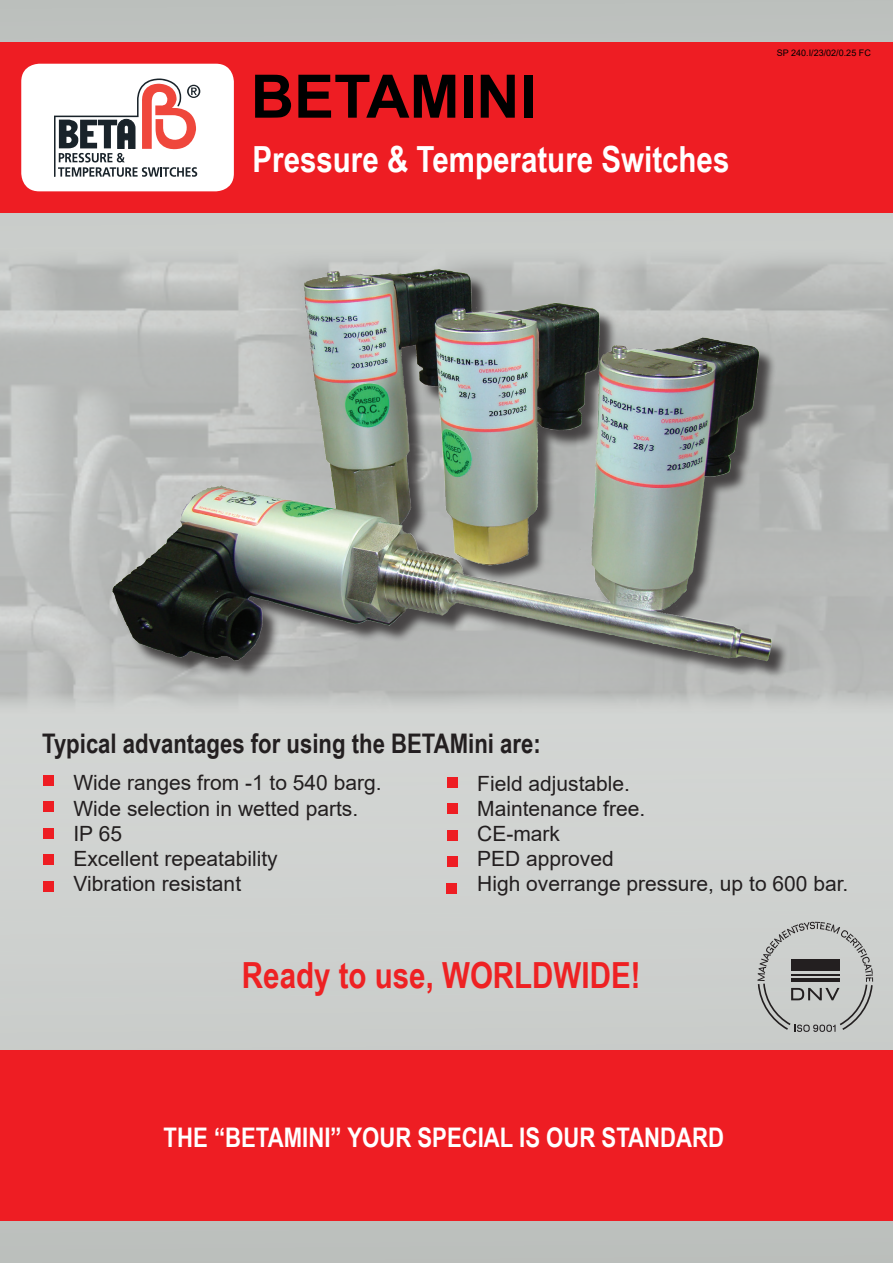
<style>
.page{position:relative;width:893px;height:1263px;background:#fff}
.page>*{position:absolute;margin:0;border:0;box-sizing:border-box;transform-origin:0 0}
.t1{font:700 60px "Arial";color:#000}
.t2{font:700 36px "Arial Narrow";color:#fff}
.t3{font:700 36px "Arial Narrow";color:#ee2123}
.t4{font:700 27px "Arial Narrow";color:#231f20}
.t5{font:700 27px "Arial Narrow";color:#fff}
.t6{font:21px/25.2px "Arial";color:#231f20}
.t7{font:9px "Arial";color:#000}
</style>
<div class="page">
<img style="left:11px;top:0;width:882px;height:1263px">
<div style="left:0;top:43px;width:893px;height:170px;background:#ee1d23"></div>
<div style="left:447px;top:777px;width:11px;height:11px;background:#ee1d23"></div>
<div style="left:447px;top:803px;width:11px;height:11px;background:#ee1d23"></div>
<div style="left:447px;top:829px;width:11px;height:11px;background:#ee1d23"></div>
<div style="left:447px;top:856px;width:11px;height:11px;background:#ee1d23"></div>
<div style="left:0;top:1050px;width:893px;height:170px;background:#ee1d23"></div>
<div style="left:446px;top:883px;width:11px;height:11px;background:#ee1d23"></div>
<div style="left:43px;top:775px;width:11px;height:11px;background:#ee1d23"></div>
<div style="left:43px;top:801px;width:11px;height:11px;background:#ee1d23"></div>
<div style="left:43px;top:828px;width:11px;height:10px;background:#ee1d23"></div>
<div style="left:43px;top:854px;width:11px;height:11px;background:#ee1d23"></div>
<div style="left:43px;top:881px;width:11px;height:11px;background:#ee1d23"></div>
<div style="left:21px;top:64px;width:213px;height:127px;background:#fff;border-radius:18px"></div>
<img style="left:0;top:244px;width:893px;height:474px">
<img style="left:107px;top:259px;width:679px;height:418px">
<svg style="left:54px;top:79px;width:146px;height:98px"></svg>
<svg style="left:757px;top:922px;width:116px;height:110px;background:#b0b2b1"></svg>
<h1 class="t1" style="left:251px;top:54px;width:287px">BETAMINI</h1>
<h2 class="t2" style="left:252px;top:132px;width:478px">Pressure &amp; Temperature Switches</h2>
<p class="t7" style="left:777px;top:47px;width:95px">SP 240.I/23/02/0.25 FC</p>
<p class="t4" style="left:42px;top:723px;width:500px">Typical advantages for using the BETAMini are:</p>
<p class="t6" style="left:477px;top:770px;width:373px">Field adjustable.<br>Maintenance free.<br>CE-mark<br>PED approved<br>High overrange pressure, up to 600 bar.</p>
<p class="t6" style="left:73px;top:770px;width:310px">Wide ranges from -1 to 540 barg.<br>Wide selection in wetted parts.<br>IP 65<br>Excellent repeatability<br>Vibration resistant</p>
<h2 class="t3" style="left:242px;top:948px;width:400px">Ready to use, WORLDWIDE!</h2>
<p class="t5" style="left:164px;top:1116px;width:562px">THE “BETAMINI” YOUR SPECIAL IS OUR STANDARD</p>
</div>
